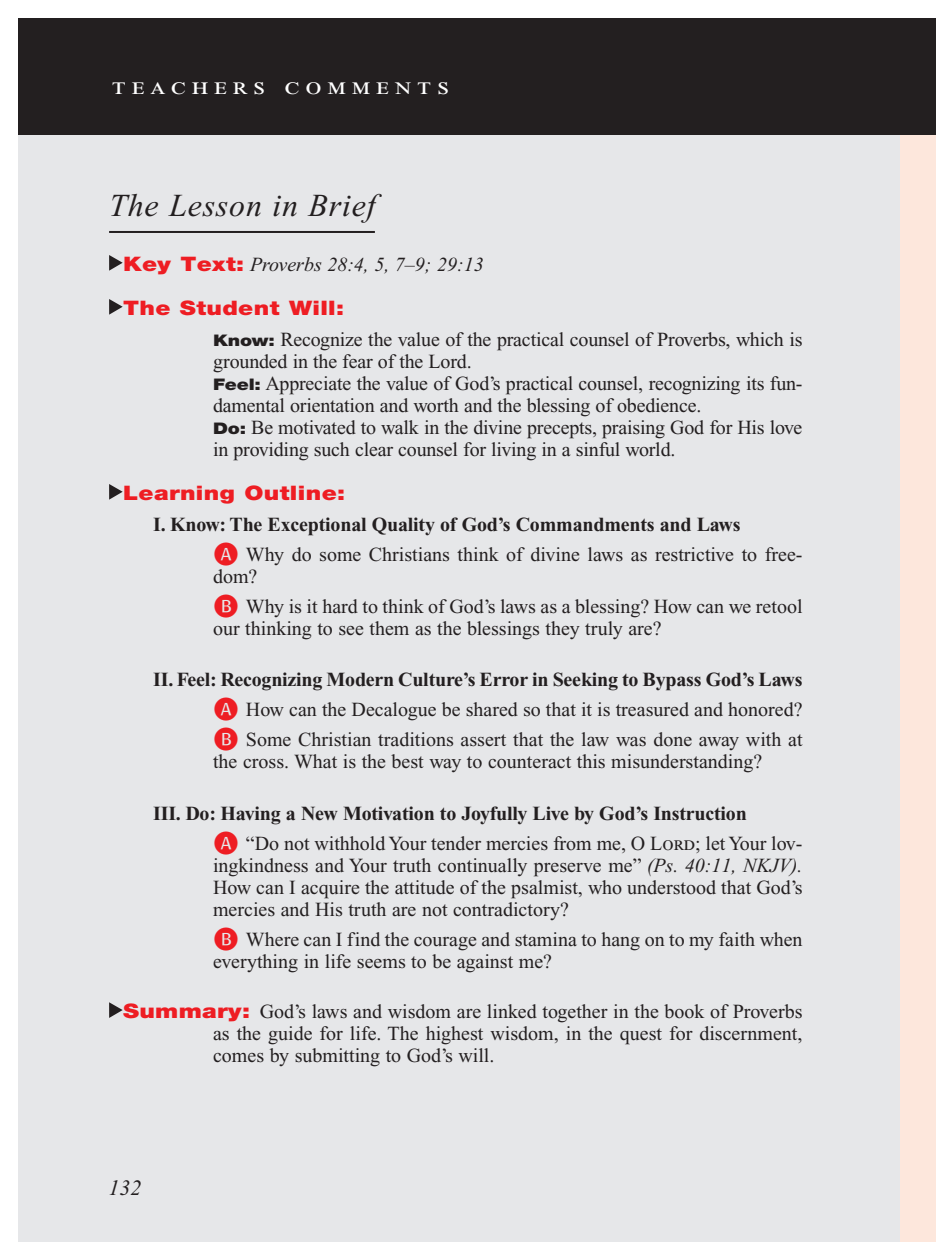
<style>
.page{position:relative;width:936px;height:1260px;background:#fff}
.page>*{position:absolute;margin:0;border:0;box-sizing:border-box;transform-origin:0 0}
.Main_Head_Teachers_C{font:italic 32px "Times New Roman PS Std";letter-spacing:.025em;color:#231f20}
.t1{font:24px "Times New Roman PS Std";letter-spacing:.2em;color:#fff;scale:1.2 1}
.PageNumbers{font:italic 22px "Times New Roman PS Std";color:#231f20}
.Bulleted_Points1{font:20px/22px "Times New Roman PS Std";color:#231f20}
.Objectives_Body_Text{font:20px/22px "Times New Roman PS Std";letter-spacing:-.01em;color:#231f20}
.Roman_Numeral_Sub_He{font:700 20px "Times New Roman PS Std";letter-spacing:-.01em;color:#231f20}
.I_Have_to_Teach_Tomo{font:20px/22px "Times New Roman PS Std";color:#231f20;text-align:justify}
.T_Aim_bodyXindent{font:italic 20px "Times New Roman PS Std";color:#231f20}
.Roman_Numeral_Sub_He-2{font:900 20px "Helvetica Neue LT Std";letter-spacing:.015em;color:#ee1d23;scale:1.2 1}
.T_Aim_bodyXindent-2{font:900 20px "Helvetica Neue LT Std";letter-spacing:.015em;color:#ee1d23;scale:1.2 1}
.s1{font-family:"Helvetica Neue LT Std";font-weight:900;font-style:normal;color:#ee1d23}
.s2{font-family:"Helvetica Neue LT Std";font-weight:900;font-size:16px}
.s3{font-style:italic}
.s4{font-family:"Helvetica Neue LT Std";font-weight:900;color:#ee1d23}
</style>
<div class="page">
<div style="left:900px;top:18px;width:36px;height:122px;background:#231f20"></div>
<div style="left:18px;top:18px;width:882px;height:122px;background:#231f20"></div>
<div style="left:900px;top:136px;width:36px;height:1106px;background:#fde7dc"></div>
<div style="left:18px;top:136px;width:882px;height:1106px;background:#e6e7e9"></div>
<hr style="left:109px;top:231px;width:266px;height:2px;background:#231f20">
<svg style="left:109px;top:255px;width:14px;height:16px"></svg>
<svg style="left:109px;top:299px;width:14px;height:16px"></svg>
<svg style="left:109px;top:484px;width:14px;height:16px"></svg>
<svg style="left:109px;top:1002px;width:14px;height:16px"></svg>
<p class="t1" style="left:112px;top:73px;width:283px">teachers comments</p>
<p class="Main_Head_Teachers_C" style="left:109px;top:188px;width:268px">The Lesson in Brief</p>
<p class="T_Aim_bodyXindent" style="left:123px;top:253px;width:362px"><span class="s1">Key Text:</span> Proverbs 28:4, 5, 7–9; 29:13</p>
<p class="T_Aim_bodyXindent-2" style="left:123px;top:296px;width:186px">The Student Will:</p>
<p class="Objectives_Body_Text" style="left:213px;top:328px;width:591px"><span class="s2">Know:</span> Recognize the value of the practical counsel of Proverbs, which is grounded in the fear of the Lord.</p>
<p class="Objectives_Body_Text" style="left:213px;top:372px;width:591px"><span class="s2">Feel:</span> Appreciate the value of God’s practical counsel, recognizing its fun&shy;damental orientation and worth and the blessing of obedience.</p>
<p class="Objectives_Body_Text" style="left:213px;top:416px;width:591px"><span class="s2">Do:</span> Be motivated to walk in the divine precepts, praising God for His love in providing such clear counsel for living in a sinful world.</p>
<p class="Roman_Numeral_Sub_He-2" style="left:123px;top:481px;width:187px">Learning Outline:</p>
<p class="Roman_Numeral_Sub_He" style="left:153px;top:513px;width:589px">I. Know: The Exceptional Quality of God’s Commandments and Laws</p>
<p class="Bulleted_Points1" style="left:213px;top:543px;width:591px;text-indent:33px">Why do some Christians think of divine laws as restrictive to free&shy;dom?</p>
<p class="Bulleted_Points1" style="left:213px;top:595px;width:591px;text-indent:33px">Why is it hard to think of God’s laws as a blessing? How can we retool our thinking to see them as the blessings they truly are?</p>
<p class="Roman_Numeral_Sub_He" style="left:153px;top:669px;width:651px">II. Feel: Recognizing Modern Culture’s Error in Seeking to Bypass God’s Laws</p>
<p class="Bulleted_Points1" style="left:246px;top:699px;width:558px">How can the Decalogue be shared so that it is treasured and honored?</p>
<p class="Bulleted_Points1" style="left:213px;top:729px;width:591px;text-indent:33px">Some Christian traditions assert that the law was done away with at the cross. What is the best way to counteract this misunderstanding?</p>
<p class="Roman_Numeral_Sub_He" style="left:153px;top:802px;width:595px">III. Do: Having a New Motivation to Joyfully Live by God’s Instruction</p>
<p class="Bulleted_Points1" style="left:213px;top:832px;width:591px;text-align:justify;text-indent:33px">“Do not withhold Your tender mercies from me, O Lord; let Your lov&shy;ingkindness and Your truth continually preserve me” <span class="s3">(Ps. 40:11, NKJV).<br></span>How can I acquire the attitude of the psalmist, who understood that God’s mercies and His truth are not contradictory?</p>
<p class="Bulleted_Points1" style="left:213px;top:928px;width:591px;text-indent:33px">Where can I find the courage and stamina to hang on to my faith when everything in life seems to be against me?</p>
<p class="I_Have_to_Teach_Tomo" style="left:213px;top:1000px;width:591px;text-indent:-90px"><span class="s4">Summary:</span> God’s laws and wisdom are linked together in the book of Proverbs as the guide for life. The highest wisdom, in the quest for discernment, comes by submitting to God’s will.</p>
<p class="PageNumbers" style="left:109px;top:1176px;width:34px">132</p>
</div>
